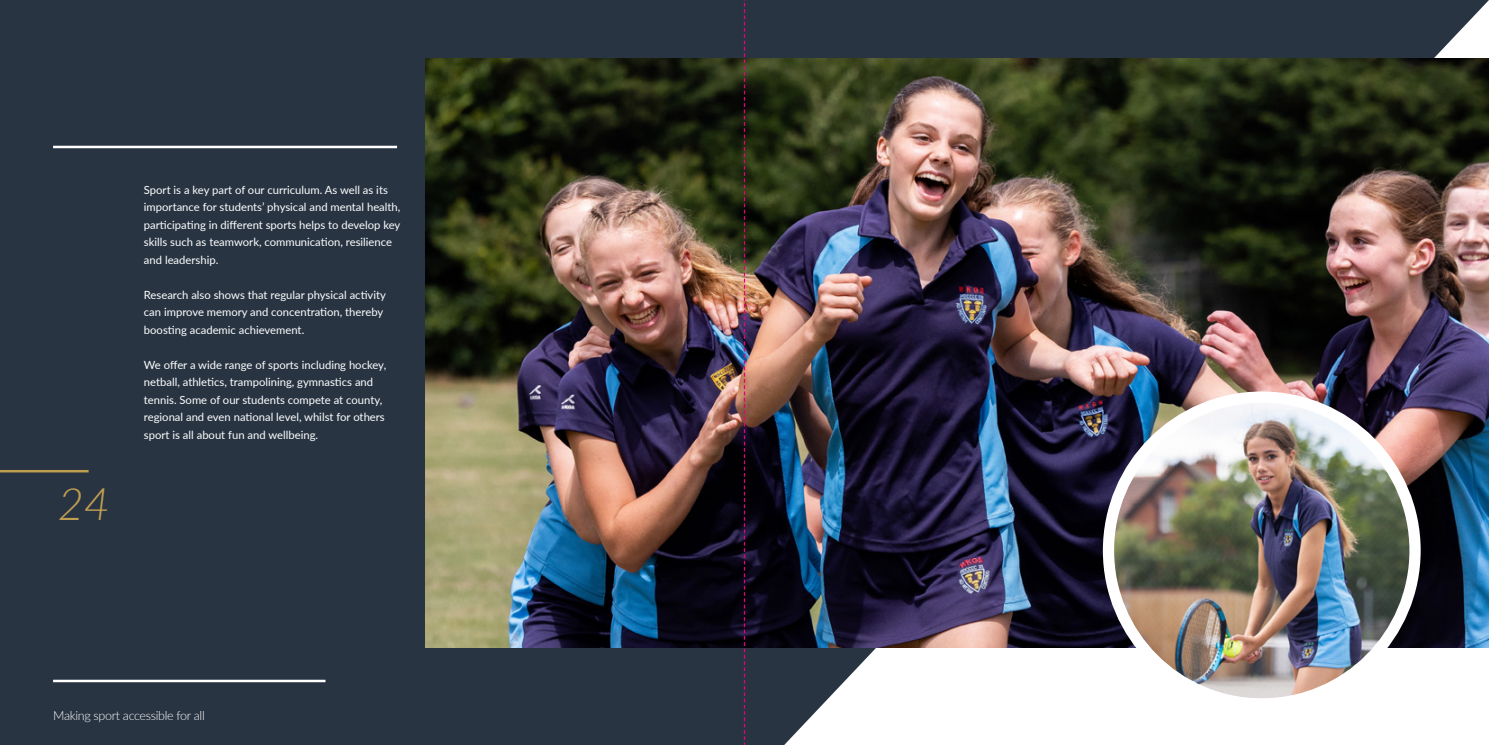
<style>
.page{position:relative;width:1489px;height:745px;background:#fff}
.page>*{position:absolute;margin:0;border:0;box-sizing:border-box;transform-origin:0 0}
.t1{font:italic 300 45px "Lato";color:#c09e51}
.t2{font:300 12.5px "Lato";letter-spacing:-.025em;color:#fff}
.t3{font:11.25px/17.5px "Lato";color:#fff}
</style>
<div class="page">
<div style="left:0;top:0;width:1488px;height:744px;background:#283442"></div>
<svg style="left:784px;top:1px;width:704px;height:743px;fill:#fff"></svg>
<img style="left:425px;top:58px;width:1063px;height:589px">
<img style="left:1108px;top:400px;width:306px;height:299px">
<div style="left:1102px;top:391px;width:318px;height:318px;border:11px solid #fff;border-radius:50%"></div>
<hr style="left:53px;top:146px;width:344px;height:2px;background:#fff">
<hr style="left:53px;top:679px;width:272px;height:2px;background:#fff">
<hr style="left:0;top:469px;width:89px;height:3px;background:#c09e51">
<svg style="left:743px;top:0;width:2px;height:744px"></svg>
<h1 class="t1" style="left:58px;top:472px;width:54px">24</h1>
<p class="t3" style="left:144px;top:180px;width:258px">Sport is a key part of our curriculum. As well as its importance for students’ physical and mental health, participating in different sports helps to develop key skills such as teamwork, communication, resilience and leadership.</p>
<p class="t3" style="left:144px;top:285px;width:243px">Research also shows that regular physical activity can improve memory and concentration, thereby boosting academic achievement.</p>
<p class="t3" style="left:144px;top:355px;width:244px">We offer a wide range of sports including hockey, netball, athletics, trampolining, gymnastics and tennis. Some of our students compete at county, regional and even national level, whilst for others sport is all about fun and wellbeing.</p>
<p class="t2" style="left:53px;top:706px;width:153px">Making sport accessible for all</p>
</div>
